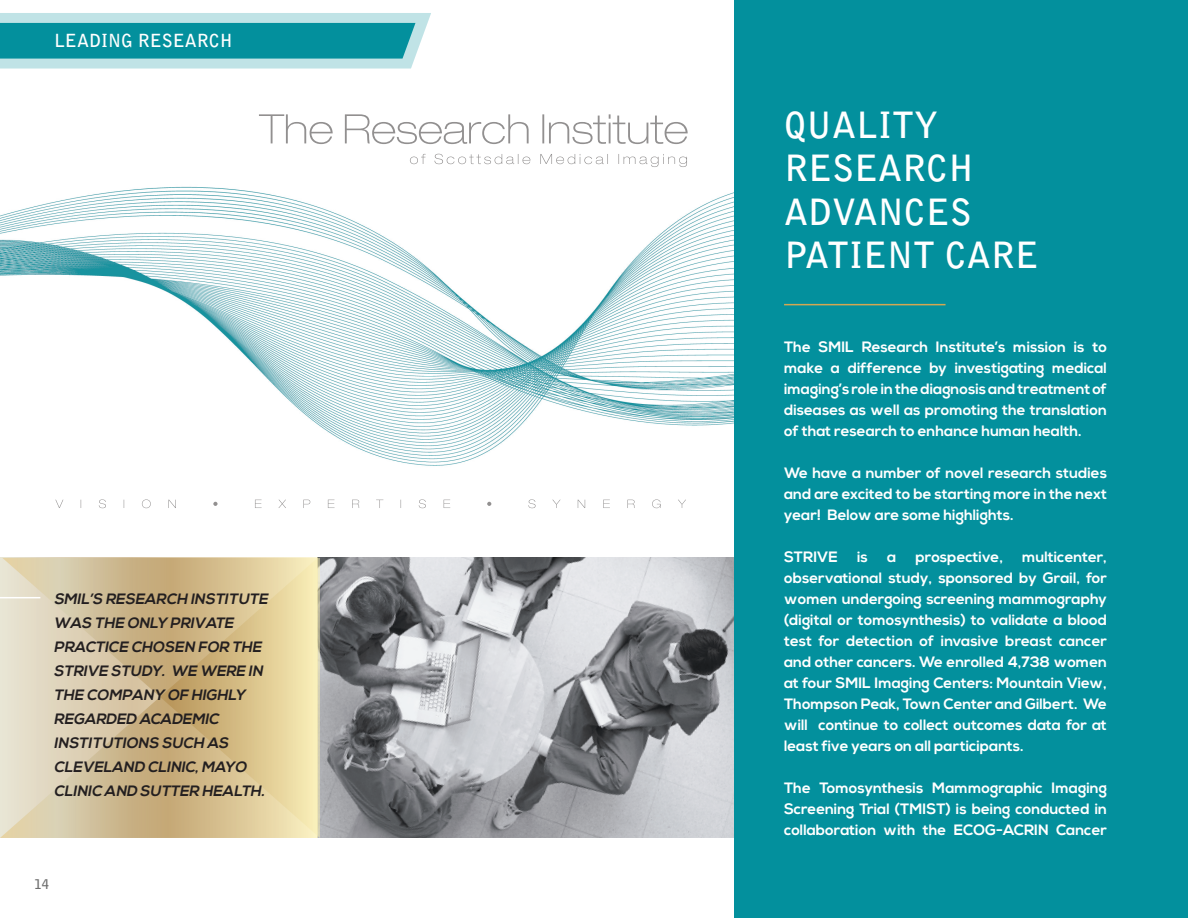
<style>
.page{position:relative;width:1188px;height:918px;background:#fff}
.page>*{position:absolute;margin:0;border:0;box-sizing:border-box;transform-origin:0 0}
.t1{font:700 36px/43.2px "Bell Gothic Std";color:#fff}
.t2{font:700 18px "Bell Gothic Std";color:#fff}
.t3{font:700 15px/21px "Nexa";color:#fff;text-align:justify}
.t4{font:italic 700 15px/24px "Nexa";color:#231f20}
.t5{font:700 13.35px "Bell Gothic Std";color:#6e6e6e}
</style>
<div class="page">
<img style="left:0;top:92px;width:735px;height:438px">
<img style="left:320px;top:558px;width:415px;height:280px">
<div style="left:735px;top:0;width:453px;height:918px;background:#03909d"></div>
<hr style="left:784px;top:304px;width:162px;height:1px;background:#d4a751">
<svg style="left:2px;top:558px;width:318px;height:280px;background:#d9c69c"></svg>
<svg style="left:0;top:13px;width:431px;height:56px;background:#4fb1ba"></svg>
<hr style="left:0;top:597px;width:40px;height:1px;background:#fff">
<p class="t2" style="left:54px;top:29px;width:180px">LEADING RESEARCH</p>
<p class="t4" style="left:54px;top:588px;width:219px">SMIL’S RESEARCH INSTITUTE<br>WAS THE ONLY PRIVATE<br>PRACTICE CHOSEN FOR THE<br>STRIVE STUDY. WE WERE IN<br>THE COMPANY OF HIGHLY<br>REGARDED ACADEMIC<br>INSTITUTIONS SUCH AS<br>CLEVELAND CLINIC,MAYO<br>CLINIC AND SUTTER HEALTH.</p>
<p class="t5" style="left:35px;top:876px;width:16px">14</p>
<h1 class="t1" style="left:784px;top:104px;width:256px">QUALITY<br>RESEARCH<br>ADVANCES<br>PATIENT CARE</h1>
<p class="t3" style="left:784px;top:337px;width:324px">The SMIL Research Institute’s mission is to make a difference by investigating medical imaging’s role in the diagnosis and treatment of diseases as well as promoting the translation of that research to enhance human health.</p>
<p class="t3" style="left:784px;top:463px;width:324px">We have a number of novel research studies and are excited to be starting more in the next year! Below are some highlights.</p>
<p class="t3" style="left:784px;top:547px;width:55px">STRIVE</p>
<p class="t3" style="left:857px;top:547px;width:12px">is</p>
<p class="t3" style="left:887px;top:547px;width:11px">a</p>
<p class="t3" style="left:915px;top:547px;width:89px">prospective,</p>
<p class="t3" style="left:784px;top:547px;width:324px;text-indent:238px">multicenter, observational study, sponsored by Grail, for women undergoing screening mammography (digital or tomosynthesis) to validate a blood test for detection of invasive breast cancer and other cancers. We enrolled 4,738 women at four SMIL Imaging Centers: Mountain View, Thompson Peak, Town Center and Gilbert. We will continue to collect outcomes data for at least five years on all participants.</p>
<p class="t3" style="left:784px;top:778px;width:324px">The Tomosynthesis Mammographic Imaging Screening Trial (TMIST) is being conducted in collaboration with the ECOG-ACRIN Cancer</p>
</div>
